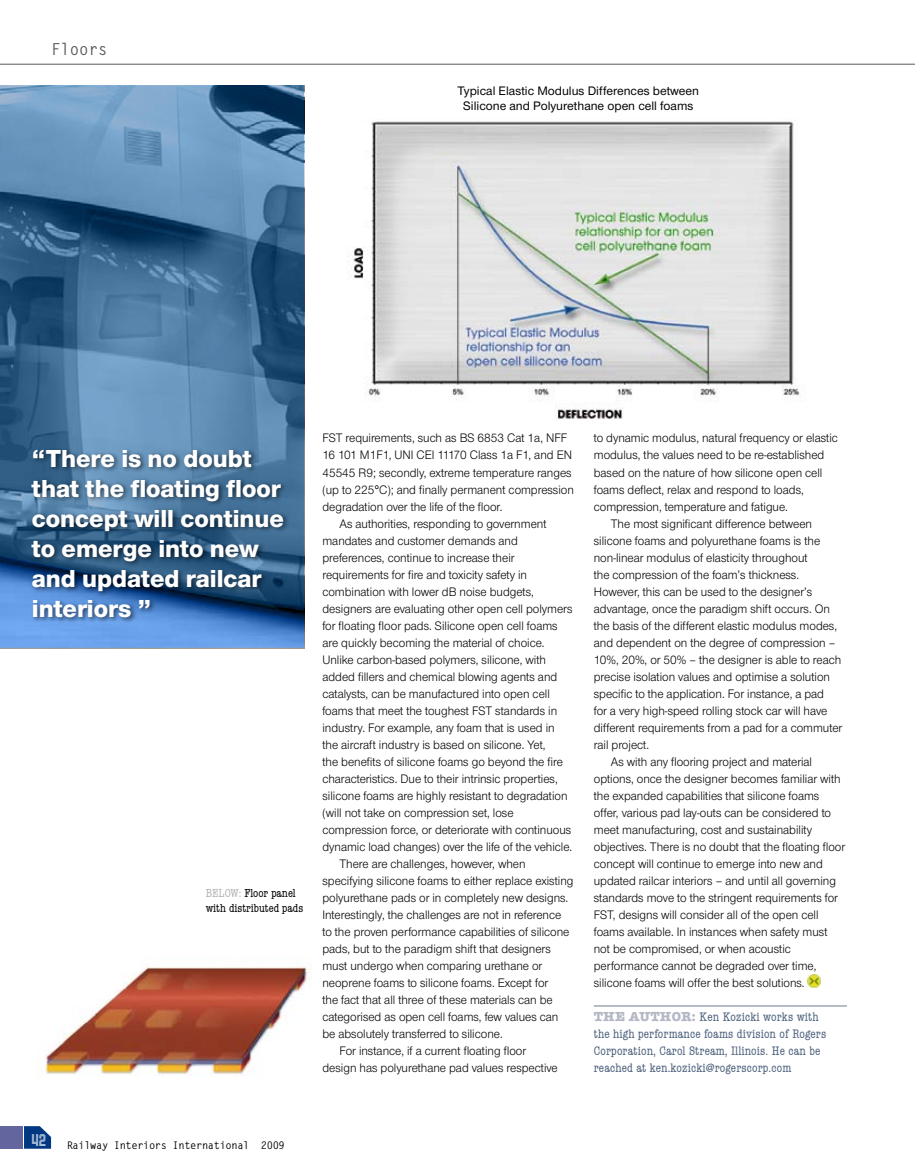
<style>
.page{position:relative;width:915px;height:1170px;background:#fff}
.page>*{position:absolute;margin:0;border:0;box-sizing:border-box;transform-origin:0 0}
.t1{font:800 25.5px/30px "Nimbus Sans Novus T";color:#fff}
.t2{font:700 16.5px "Letter Gothic Std";color:#58585a;scale:.95 1}
.t3{font:15px "Gas";color:#fff;scale:.95 1}
.t4{font:12.75px "Nimbus Sans Novus T";color:#000;scale:.95 1}
.t5{font:condensed 12.75px/17px "American Typewriter";letter-spacing:.01em;color:#4c617c}
.t6{font:500 12.75px/15.3px "Nimbus Sans Novus T";color:#000;text-align:center}
.t7{font:condensed 12px/14.4px "American Typewriter";color:#000}
.t8{font:700 10.5px "Letter Gothic Std";letter-spacing:-.04em;color:#000}
.s1{color:#b1b2b4}
.s2{font-weight:700;font-stretch:normal;font-size:13.5px;color:#b4b7c4}
</style>
<div class="page">
<svg style="left:24px;top:1126px;width:27px;height:22px"></svg>
<div style="left:0;top:1125px;width:23px;height:23px;background:#63659f"></div>
<hr style="left:0;top:64px;width:914px;height:1px;background:#58585a">
<img style="left:0;top:611px;width:304px;height:37px">
<img style="left:37px;top:965px;width:271px;height:111px">
<hr style="left:593px;top:1005px;width:253px;height:1px;background:#6d7b92">
<svg style="left:807px;top:974px;width:13px;height:12px"></svg>
<img style="left:347px;top:121px;width:453px;height:298px">
<svg style="left:0;top:85px;width:304px;height:526px;background:#4b78a0"></svg>
<div style="left:29px;top:446px;width:261px;height:179px;background:#000;opacity:.6"></div>
<p class="t2" style="left:51px;top:39px;width:61px">Floors</p>
<p class="t6" style="left:457px;top:83px;width:243px">Typical Elastic Modulus Differences between<br>Silicone and Polyurethane open cell foams</p>
<h1 class="t1" style="left:32px;top:442px;width:253px">“There is no doubt that the floating floor concept will continue to emerge into new and updated railcar interiors ”</h1>
<p class="t7" style="left:206px;top:886px;width:99px"><span class="s1">Below:</span> Floor panel with distributed pads</p>
<p class="t4" style="left:322px;top:431px;width:259px">FST requirements, such as BS 6853 Cat 1a, NFF</p>
<p class="t4" style="left:322px;top:448px;width:264px">16 101 M1F1, UNI CEI 11170 Class 1a F1, and EN</p>
<p class="t4" style="left:322px;top:465px;width:264px">45545 R9; secondly, extreme temperature ranges</p>
<p class="t4" style="left:322px;top:482px;width:266px">(up to 225°C); and finally permanent compression</p>
<p class="t4" style="left:322px;top:499px;width:191px">degradation over the life of the floor.</p>
<p class="t4" style="left:339px;top:516px;width:219px">As authorities, responding to government</p>
<p class="t4" style="left:322px;top:533px;width:207px">mandates and customer demands and</p>
<p class="t4" style="left:322px;top:550px;width:204px">preferences, continue to increase their</p>
<p class="t4" style="left:322px;top:567px;width:217px">requirements for fire and toxicity safety in</p>
<p class="t4" style="left:322px;top:584px;width:224px">combination with lower dB noise budgets,</p>
<p class="t4" style="left:322px;top:601px;width:265px">designers are evaluating other open cell polymers</p>
<p class="t4" style="left:322px;top:618px;width:249px">for floating floor pads. Silicone open cell foams</p>
<p class="t4" style="left:322px;top:635px;width:235px">are quickly becoming the material of choice.</p>
<p class="t4" style="left:322px;top:652px;width:237px">Unlike carbon-based polymers, silicone, with</p>
<p class="t4" style="left:322px;top:669px;width:249px">added fillers and chemical blowing agents and</p>
<p class="t4" style="left:322px;top:686px;width:241px">catalysts, can be manufactured into open cell</p>
<p class="t4" style="left:322px;top:703px;width:248px">foams that meet the toughest FST standards in</p>
<p class="t4" style="left:322px;top:720px;width:246px">industry. For example, any foam that is used in</p>
<p class="t4" style="left:322px;top:737px;width:236px">the aircraft industry is based on silicone. Yet,</p>
<p class="t4" style="left:322px;top:754px;width:254px">the benefits of silicone foams go beyond the fire</p>
<p class="t4" style="left:322px;top:771px;width:249px">characteristics. Due to their intrinsic properties,</p>
<p class="t4" style="left:322px;top:788px;width:259px">silicone foams are highly resistant to degradation</p>
<p class="t4" style="left:322px;top:805px;width:203px">(will not take on compression set, lose</p>
<p class="t4" style="left:322px;top:822px;width:263px">compression force, or deteriorate with continuous</p>
<p class="t4" style="left:322px;top:839px;width:264px">dynamic load changes) over the life of the vehicle.</p>
<p class="t4" style="left:339px;top:856px;width:197px">There are challenges, however, when</p>
<p class="t4" style="left:322px;top:873px;width:266px">specifying silicone foams to either replace existing</p>
<p class="t4" style="left:322px;top:890px;width:260px">polyurethane pads or in completely new designs.</p>
<p class="t4" style="left:322px;top:907px;width:253px">Interestingly, the challenges are not in reference</p>
<p class="t4" style="left:322px;top:924px;width:261px">to the proven performance capabilities of silicone</p>
<p class="t4" style="left:322px;top:941px;width:242px">pads, but to the paradigm shift that designers</p>
<p class="t4" style="left:322px;top:958px;width:233px">must undergo when comparing urethane or</p>
<p class="t4" style="left:322px;top:975px;width:239px">neoprene foams to silicone foams. Except for</p>
<p class="t4" style="left:322px;top:992px;width:244px">the fact that all three of these materials can be</p>
<p class="t4" style="left:322px;top:1009px;width:250px">categorised as open cell foams, few values can</p>
<p class="t4" style="left:322px;top:1026px;width:191px">be absolutely transferred to silicone.</p>
<p class="t4" style="left:339px;top:1043px;width:198px">For instance, if a current floating floor</p>
<p class="t4" style="left:322px;top:1060px;width:249px">design has polyurethane pad values respective</p>
<p class="t4" style="left:593px;top:431px;width:258px">to dynamic modulus, natural frequency or elastic</p>
<p class="t4" style="left:593px;top:448px;width:244px">modulus, the values need to be re-established</p>
<p class="t4" style="left:593px;top:465px;width:242px">based on the nature of how silicone open cell</p>
<p class="t4" style="left:593px;top:482px;width:222px">foams deflect, relax and respond to loads,</p>
<p class="t4" style="left:593px;top:499px;width:206px">compression, temperature and fatigue.</p>
<p class="t4" style="left:610px;top:516px;width:213px">The most significant difference between</p>
<p class="t4" style="left:593px;top:533px;width:240px">silicone foams and polyurethane foams is the</p>
<p class="t4" style="left:593px;top:550px;width:226px">non-linear modulus of elasticity throughout</p>
<p class="t4" style="left:593px;top:567px;width:217px">the compression of the foam’s thickness.</p>
<p class="t4" style="left:593px;top:584px;width:231px">However, this can be used to the designer’s</p>
<p class="t4" style="left:593px;top:601px;width:250px">advantage, once the paradigm shift occurs. On</p>
<p class="t4" style="left:593px;top:618px;width:257px">the basis of the different elastic modulus modes,</p>
<p class="t4" style="left:593px;top:635px;width:256px">and dependent on the degree of compression –</p>
<p class="t4" style="left:593px;top:652px;width:262px">10%, 20%, or 50% – the designer is able to reach</p>
<p class="t4" style="left:593px;top:669px;width:250px">precise isolation values and optimise a solution</p>
<p class="t4" style="left:593px;top:686px;width:244px">specific to the application. For instance, a pad</p>
<p class="t4" style="left:593px;top:703px;width:247px">for a very high-speed rolling stock car will have</p>
<p class="t4" style="left:593px;top:720px;width:263px">different requirements from a pad for a commuter</p>
<p class="t4" style="left:593px;top:737px;width:60px">rail project.</p>
<p class="t4" style="left:610px;top:754px;width:213px">As with any flooring project and material</p>
<p class="t4" style="left:593px;top:771px;width:261px">options, once the designer becomes familiar with</p>
<p class="t4" style="left:593px;top:788px;width:239px">the expanded capabilities that silicone foams</p>
<p class="t4" style="left:593px;top:805px;width:251px">offer, various pad lay-outs can be considered to</p>
<p class="t4" style="left:593px;top:822px;width:231px">meet manufacturing, cost and sustainability</p>
<p class="t4" style="left:593px;top:839px;width:266px">objectives. There is no doubt that the floating floor</p>
<p class="t4" style="left:593px;top:856px;width:242px">concept will continue to emerge into new and</p>
<p class="t4" style="left:593px;top:873px;width:256px">updated railcar interiors – and until all governing</p>
<p class="t4" style="left:593px;top:890px;width:258px">standards move to the stringent requirements for</p>
<p class="t4" style="left:593px;top:907px;width:238px">FST, designs will consider all of the open cell</p>
<p class="t4" style="left:593px;top:924px;width:247px">foams available. In instances when safety must</p>
<p class="t4" style="left:593px;top:941px;width:209px">not be compromised, or when acoustic</p>
<p class="t4" style="left:593px;top:958px;width:236px">performance cannot be degraded over time,</p>
<p class="t4" style="left:593px;top:975px;width:223px">silicone foams will offer the best solutions.</p>
<p class="t5" style="left:593px;top:1008px;width:234px"><span class="s2">THE AUTHOR:</span> Ken Kozicki works with the high performance foams division of Rogers Corporation, Carol Stream, Illinois. He can be reached at ken.kozicki@rogerscorp.com</p>
<p class="t3" style="left:31px;top:1131px;width:17px">42</p>
<p class="t8" style="left:67px;top:1138px;width:219px">Railway Interiors International 2009</p>
</div>
